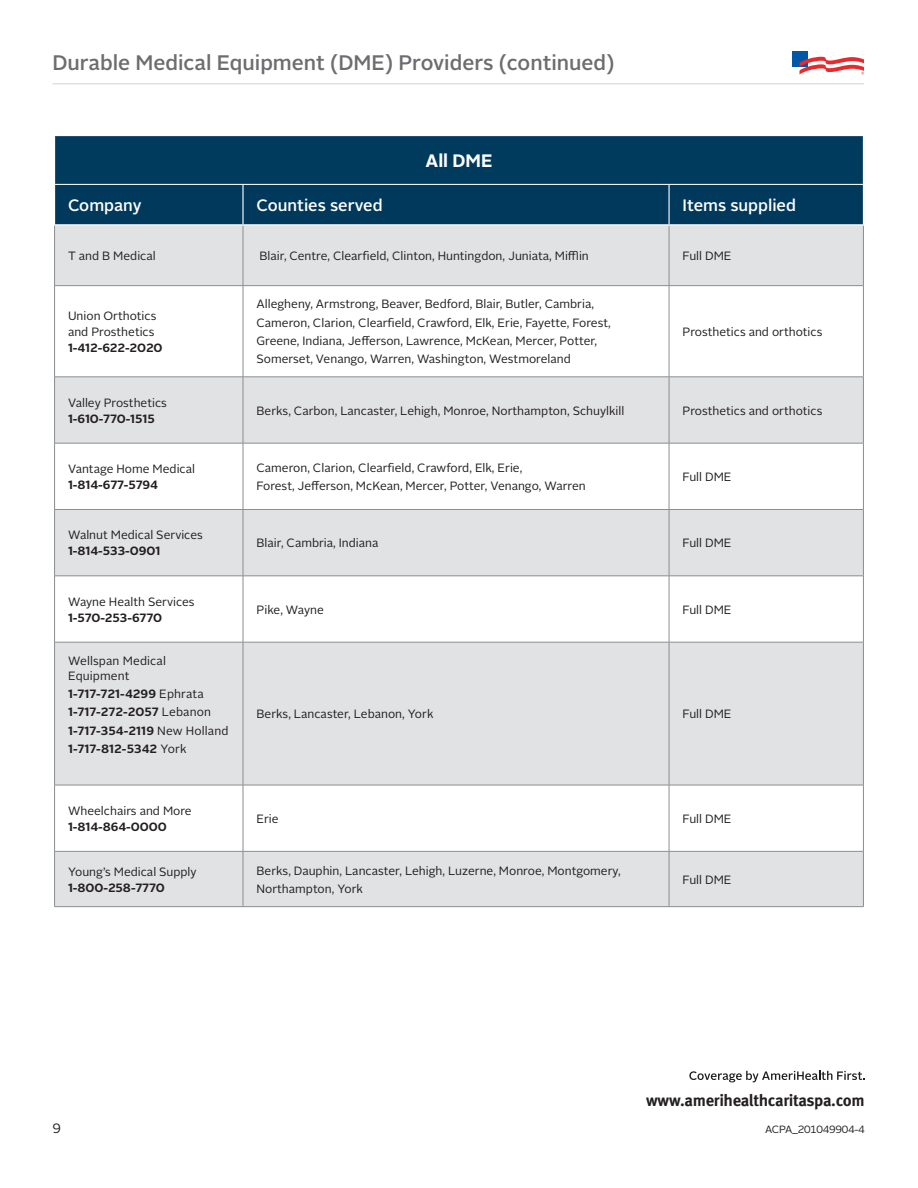
<style>
.page{position:relative;width:918px;height:1188px;background:#fff}
.page>*{position:absolute;margin:0;border:0;box-sizing:border-box;transform-origin:0 0}
.t1{font:500 21px "Alright Sans";color:#6c6d70}
.Header_cells{font:700 18px "Alright Sans";color:#fff}
.Header_cells-2{font:500 16.5px "Alright Sans";color:#fff}
.body_copy{font:700 16.5px "Meta Pro";letter-spacing:-.025em;color:#231f20}
.t2{font:13.5px "Alright Sans";color:#231f20}
.table_cells{font:12px/18px "Alright Sans";color:#231f20}
.table_cells-2{font:700 12px "Alright Sans";color:#231f20}
.t3{font:10.5px "Alright Sans";letter-spacing:-.02em;color:#231f20}
.s1{font-weight:400}
</style>
<div class="page">
<hr style="left:52px;top:83px;width:812px;height:1px;background:#d1d2d4">
<div style="left:792px;top:52px;width:15px;height:15px;background:#0158a6"></div>
<svg style="left:800px;top:57px;width:64px;height:18px"></svg>
<div style="left:55px;top:136px;width:808px;height:48px;background:#003a5d"></div>
<div style="left:55px;top:185px;width:808px;height:39px;background:#00395c"></div>
<div style="left:55px;top:225px;width:808px;height:681px;background:#e1e2e4"></div>
<svg style="left:55px;top:286px;width:808px;height:565px"></svg>
<div style="left:55px;top:378px;width:808px;height:198px;background:#e1e2e4"></div>
<svg style="left:55px;top:444px;width:808px;height:65px"></svg>
<hr style="left:54px;top:225px;width:1px;height:60px;background:#8b8d90">
<hr style="left:243px;top:225px;width:1px;height:60px;background:#8b8d90">
<hr style="left:669px;top:225px;width:1px;height:60px;background:#8b8d90">
<hr style="left:863px;top:225px;width:1px;height:60px;background:#8b8d90">
<hr style="left:54px;top:285px;width:189px;height:1px;background:#8b8d90">
<hr style="left:54px;top:286px;width:1px;height:91px;background:#8b8d90">
<hr style="left:243px;top:285px;width:426px;height:1px;background:#8b8d90">
<hr style="left:243px;top:286px;width:1px;height:91px;background:#8b8d90">
<hr style="left:669px;top:285px;width:195px;height:1px;background:#8b8d90">
<hr style="left:669px;top:286px;width:1px;height:91px;background:#8b8d90">
<hr style="left:863px;top:286px;width:1px;height:91px;background:#8b8d90">
<hr style="left:54px;top:377px;width:189px;height:1px;background:#8b8d90">
<hr style="left:54px;top:377px;width:1px;height:66px;background:#8b8d90">
<hr style="left:243px;top:377px;width:426px;height:1px;background:#8b8d90">
<hr style="left:243px;top:377px;width:1px;height:66px;background:#8b8d90">
<hr style="left:669px;top:377px;width:195px;height:1px;background:#8b8d90">
<hr style="left:669px;top:377px;width:1px;height:66px;background:#8b8d90">
<hr style="left:863px;top:377px;width:1px;height:66px;background:#8b8d90">
<hr style="left:54px;top:443px;width:189px;height:1px;background:#8b8d90">
<hr style="left:54px;top:443px;width:1px;height:66px;background:#8b8d90">
<hr style="left:243px;top:443px;width:426px;height:1px;background:#8b8d90">
<hr style="left:243px;top:443px;width:1px;height:66px;background:#8b8d90">
<hr style="left:669px;top:443px;width:195px;height:1px;background:#8b8d90">
<hr style="left:669px;top:443px;width:1px;height:66px;background:#8b8d90">
<hr style="left:863px;top:443px;width:1px;height:66px;background:#8b8d90">
<hr style="left:54px;top:509px;width:189px;height:1px;background:#8b8d90">
<hr style="left:54px;top:510px;width:1px;height:66px;background:#8b8d90">
<hr style="left:243px;top:509px;width:426px;height:1px;background:#8b8d90">
<hr style="left:243px;top:510px;width:1px;height:66px;background:#8b8d90">
<hr style="left:669px;top:509px;width:195px;height:1px;background:#8b8d90">
<hr style="left:669px;top:510px;width:1px;height:66px;background:#8b8d90">
<hr style="left:863px;top:510px;width:1px;height:66px;background:#8b8d90">
<hr style="left:54px;top:576px;width:189px;height:1px;background:#8b8d90">
<hr style="left:54px;top:576px;width:1px;height:66px;background:#8b8d90">
<hr style="left:243px;top:576px;width:426px;height:1px;background:#8b8d90">
<hr style="left:243px;top:576px;width:1px;height:66px;background:#8b8d90">
<hr style="left:669px;top:576px;width:195px;height:1px;background:#8b8d90">
<hr style="left:669px;top:576px;width:1px;height:66px;background:#8b8d90">
<hr style="left:863px;top:576px;width:1px;height:66px;background:#8b8d90">
<hr style="left:54px;top:642px;width:189px;height:1px;background:#8b8d90">
<hr style="left:54px;top:642px;width:1px;height:143px;background:#8b8d90">
<hr style="left:243px;top:642px;width:426px;height:1px;background:#8b8d90">
<hr style="left:243px;top:642px;width:1px;height:143px;background:#8b8d90">
<hr style="left:669px;top:642px;width:195px;height:1px;background:#8b8d90">
<hr style="left:669px;top:642px;width:1px;height:143px;background:#8b8d90">
<hr style="left:863px;top:642px;width:1px;height:143px;background:#8b8d90">
<hr style="left:54px;top:785px;width:189px;height:1px;background:#8b8d90">
<hr style="left:54px;top:785px;width:1px;height:66px;background:#8b8d90">
<hr style="left:243px;top:785px;width:426px;height:1px;background:#8b8d90">
<hr style="left:243px;top:785px;width:1px;height:66px;background:#8b8d90">
<hr style="left:669px;top:785px;width:195px;height:1px;background:#8b8d90">
<hr style="left:669px;top:785px;width:1px;height:66px;background:#8b8d90">
<hr style="left:863px;top:785px;width:1px;height:66px;background:#8b8d90">
<hr style="left:54px;top:851px;width:189px;height:1px;background:#8b8d90">
<hr style="left:54px;top:852px;width:1px;height:54px;background:#8b8d90">
<hr style="left:243px;top:851px;width:426px;height:1px;background:#8b8d90">
<hr style="left:243px;top:852px;width:1px;height:54px;background:#8b8d90">
<hr style="left:669px;top:851px;width:195px;height:1px;background:#8b8d90">
<hr style="left:669px;top:852px;width:1px;height:54px;background:#8b8d90">
<hr style="left:863px;top:852px;width:1px;height:54px;background:#8b8d90">
<hr style="left:54px;top:906px;width:189px;height:1px;background:#8b8d90">
<hr style="left:243px;top:906px;width:426px;height:1px;background:#8b8d90">
<hr style="left:669px;top:906px;width:195px;height:1px;background:#8b8d90">
<hr style="left:242px;top:185px;width:2px;height:39px;background:#fff">
<hr style="left:668px;top:185px;width:2px;height:39px;background:#fff">
<svg style="left:689px;top:1071px;width:176px;height:11px"></svg>
<h1 class="t1" style="left:52px;top:48px;width:564px">Durable Medical Equipment (DME) Providers (continued)</h1>
<p class="Header_cells" style="left:426px;top:148px;width:68px">All DME</p>
<p class="Header_cells-2" style="left:68px;top:194px;width:75px">Company</p>
<p class="Header_cells-2" style="left:256px;top:194px;width:128px">Counties served</p>
<p class="Header_cells-2" style="left:683px;top:194px;width:115px">Items supplied</p>
<p class="table_cells" style="left:68px;top:247px;width:89px">T and B Medical</p>
<p class="table_cells" style="left:259px;top:247px;width:331px">Blair, Centre, Clearfield, Clinton, Huntingdon, Juniata, Mifflin</p>
<p class="table_cells" style="left:683px;top:247px;width:50px">Full DME</p>
<p class="table_cells" style="left:68px;top:307px;width:90px">Union Orthotics</p>
<p class="table_cells" style="left:68px;top:323px;width:88px">and Prosthetics</p>
<p class="table_cells-2" style="left:68px;top:339px;width:96px">1-412-622-2020</p>
<p class="table_cells" style="left:68px;top:394px;width:100px">Valley Prosthetics</p>
<p class="table_cells-2" style="left:68px;top:410px;width:88px">1-610-770-1515</p>
<p class="table_cells" style="left:68px;top:460px;width:129px">Vantage Home Medical</p>
<p class="table_cells-2" style="left:68px;top:476px;width:91px">1-814-677-5794</p>
<p class="table_cells" style="left:68px;top:526px;width:136px">Walnut Medical Services</p>
<p class="table_cells-2" style="left:68px;top:543px;width:94px">1-814-533-0901</p>
<p class="table_cells" style="left:68px;top:593px;width:128px">Wayne Health Services</p>
<p class="table_cells-2" style="left:68px;top:609px;width:96px">1-570-253-6770</p>
<p class="table_cells" style="left:68px;top:653px;width:99px;line-height:15px">Wellspan Medical<br>Equipment</p>
<p class="table_cells-2" style="left:68px;top:686px;width:137px">1-717-721-4299 <span class="s1">Ephrata</span></p>
<p class="table_cells-2" style="left:68px;top:704px;width:144px">1-717-272-2057 <span class="s1">Lebanon</span></p>
<p class="table_cells-2" style="left:68px;top:722px;width:162px">1-717-354-2119 <span class="s1">New Holland</span></p>
<p class="table_cells-2" style="left:68px;top:741px;width:120px">1-717-812-5342 <span class="s1">York</span></p>
<p class="table_cells" style="left:68px;top:802px;width:125px">Wheelchairs and More</p>
<p class="table_cells-2" style="left:68px;top:818px;width:100px">1-814-864-0000</p>
<p class="table_cells" style="left:68px;top:863px;width:130px">Young’s Medical Supply</p>
<p class="table_cells-2" style="left:68px;top:879px;width:98px">1-800-258-7770</p>
<p class="table_cells" style="left:256px;top:295px;width:339px">Allegheny, Armstrong, Beaver, Bedford, Blair, Butler, Cambria,</p>
<p class="table_cells" style="left:256px;top:314px;width:356px">Cameron, Clarion, Clearfield, Crawford, Elk, Erie, Fayette, Forest,<br>Greene, Indiana, Jefferson, Lawrence, McKean, Mercer, Potter,<br>Somerset, Venango, Warren, Washington, Westmoreland</p>
<p class="table_cells" style="left:683px;top:323px;width:141px">Prosthetics and orthotics</p>
<p class="table_cells" style="left:256px;top:402px;width:369px">Berks, Carbon, Lancaster, Lehigh, Monroe, Northampton, Schuylkill</p>
<p class="table_cells" style="left:683px;top:402px;width:141px">Prosthetics and orthotics</p>
<p class="table_cells" style="left:256px;top:459px;width:331px">Cameron, Clarion, Clearfield, Crawford, Elk, Erie,<br>Forest, Jefferson, McKean, Mercer, Potter, Venango, Warren</p>
<p class="table_cells" style="left:683px;top:468px;width:50px">Full DME</p>
<p class="table_cells" style="left:256px;top:534px;width:123px">Blair, Cambria, Indiana</p>
<p class="table_cells" style="left:683px;top:534px;width:50px">Full DME</p>
<p class="table_cells" style="left:256px;top:601px;width:69px">Pike, Wayne</p>
<p class="table_cells" style="left:683px;top:601px;width:50px">Full DME</p>
<p class="table_cells" style="left:256px;top:705px;width:178px">Berks, Lancaster, Lebanon, York</p>
<p class="table_cells" style="left:683px;top:705px;width:50px">Full DME</p>
<p class="table_cells" style="left:256px;top:810px;width:24px">Erie</p>
<p class="table_cells" style="left:683px;top:810px;width:50px">Full DME</p>
<p class="table_cells" style="left:256px;top:862px;width:366px">Berks, Dauphin, Lancaster, Lehigh, Luzerne, Monroe, Montgomery,<br>Northampton, York</p>
<p class="table_cells" style="left:683px;top:871px;width:50px">Full DME</p>
<p class="t2" style="left:52px;top:1119px;width:10px">9</p>
<p class="body_copy" style="left:646px;top:1088px;width:220px">www.amerihealthcaritaspa.com</p>
<p class="t3" style="left:765px;top:1122px;width:101px">ACPA_201049904-4</p>
</div>
